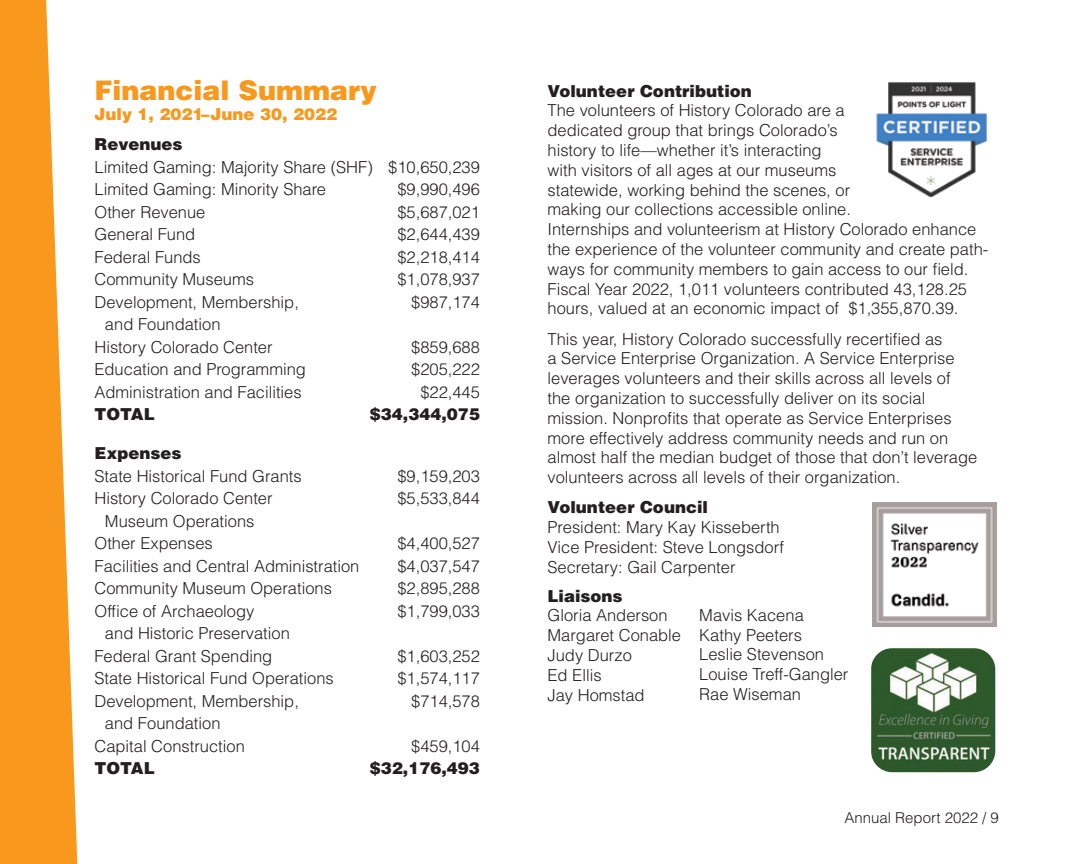
<style>
.page{position:relative;width:1080px;height:864px;background:#fff}
.page>*{position:absolute;margin:0;border:0;box-sizing:border-box;transform-origin:0 0}
.t1{font:900 27px "Helvetica LT Std";color:#f8991d}
.t2{font:300 16.5px/19.8px "Helvetica LT Std";color:#231f20}
.t3{font:900 16.5px "Helvetica LT Std";color:#231f20}
.t4{font:900 16.5px "Helvetica LT Std";color:#f8991d}
.t5{font:300 15px "Helvetica LT Std";color:#231f20}
</style>
<div class="page">
<img style="left:871px;top:648px;width:124px;height:124px">
<img style="left:876px;top:82px;width:111px;height:115px">
<svg style="left:0;top:0;width:77px;height:864px;fill:#f8991d"></svg>
<img style="left:872px;top:502px;width:125px;height:125px">
<h1 class="t1" style="left:94px;top:73px;width:284px">Financial Summary</h1>
<p class="t4" style="left:95px;top:103px;width:244px">July 1, 2021–June 30, 2022</p>
<p class="t3" style="left:95px;top:133px;width:90px">Revenues</p>
<p class="t2" style="left:95px;top:155px;width:387px;line-height:22.5px">Limited Gaming: Majority Share (SHF) $10,650,239<br>Limited Gaming: Minority Share</p>
<p class="t2" style="left:397px;top:179px;width:84px">$9,990,496</p>
<p class="t2" style="left:95px;top:202px;width:112px">Other Revenue</p>
<p class="t2" style="left:397px;top:202px;width:84px">$5,687,021</p>
<p class="t2" style="left:95px;top:224px;width:102px">General Fund</p>
<p class="t2" style="left:397px;top:224px;width:84px">$2,644,439</p>
<p class="t2" style="left:95px;top:247px;width:108px">Federal Funds</p>
<p class="t2" style="left:397px;top:247px;width:84px">$2,218,414</p>
<p class="t2" style="left:95px;top:269px;width:161px">Community Museums</p>
<p class="t2" style="left:397px;top:269px;width:84px">$1,078,937</p>
<p class="t2" style="left:95px;top:292px;width:206px">Development, Membership,</p>
<p class="t2" style="left:411px;top:292px;width:70px">$987,174</p>
<p class="t2" style="left:95px;top:313px;width:180px;line-height:22.5px;text-indent:10px">and Foundation<br>History Colorado Center</p>
<p class="t2" style="left:411px;top:337px;width:70px">$859,688</p>
<p class="t2" style="left:95px;top:359px;width:213px">Education and Programming</p>
<p class="t2" style="left:411px;top:359px;width:70px">$205,222</p>
<p class="t2" style="left:95px;top:382px;width:209px">Administration and Facilities</p>
<p class="t2" style="left:420px;top:382px;width:61px">$22,445</p>
<p class="t3" style="left:95px;top:404px;width:62px">TOTAL</p>
<p class="t3" style="left:370px;top:404px;width:112px">$34,344,075</p>
<p class="t3" style="left:95px;top:443px;width:89px">Expenses</p>
<p class="t2" style="left:95px;top:466px;width:209px">State Historical Fund Grants</p>
<p class="t2" style="left:397px;top:466px;width:84px">$9,159,203</p>
<p class="t2" style="left:95px;top:488px;width:180px">History Colorado Center</p>
<p class="t2" style="left:397px;top:488px;width:84px">$5,533,844</p>
<p class="t2" style="left:95px;top:509px;width:161px;line-height:22.5px;text-indent:10px">Museum Operations<br>Other Expenses</p>
<p class="t2" style="left:397px;top:533px;width:84px">$4,400,527</p>
<p class="t2" style="left:95px;top:556px;width:266px">Facilities and Central Administration</p>
<p class="t2" style="left:397px;top:556px;width:84px">$4,037,547</p>
<p class="t2" style="left:95px;top:578px;width:239px">Community Museum Operations</p>
<p class="t2" style="left:397px;top:578px;width:84px">$2,895,288</p>
<p class="t2" style="left:95px;top:601px;width:161px">Office of Archaeology</p>
<p class="t2" style="left:397px;top:601px;width:84px">$1,799,033</p>
<p class="t2" style="left:94px;top:622px;width:197px;line-height:22.5px;text-indent:11px">and Historic Preservation<br>Federal Grant Spending</p>
<p class="t2" style="left:397px;top:646px;width:84px">$1,603,252</p>
<p class="t2" style="left:94px;top:668px;width:241px">State Historical Fund Operations</p>
<p class="t2" style="left:397px;top:668px;width:84px">$1,574,117</p>
<p class="t2" style="left:94px;top:691px;width:206px">Development, Membership,</p>
<p class="t2" style="left:411px;top:691px;width:70px">$714,578</p>
<p class="t2" style="left:94px;top:712px;width:152px;line-height:22.5px;text-indent:10px">and Foundation<br>Capital Construction</p>
<p class="t2" style="left:411px;top:736px;width:70px">$459,104</p>
<p class="t3" style="left:94px;top:758px;width:62px">TOTAL</p>
<p class="t3" style="left:370px;top:758px;width:112px">$32,176,493</p>
<p class="t3" style="left:548px;top:80px;width:206px">Volunteer Contribution</p>
<p class="t2" style="left:548px;top:100px;width:442px">The volunteers of History Colorado are a<br>dedicated group that brings Colorado’s<br>history to life—whether it’s interacting<br>with visitors of all ages at our museums<br>statewide, working behind the scenes, or<br>making our collections accessible online.<br>Internships and volunteerism at History Colorado enhance the experience of the volunteer community and create path&shy;ways for community members to gain access to our field.<br>Fiscal Year 2022, 1,011 volunteers contributed 43,128.25 hours, valued at an economic impact of $1,355,870.39.</p>
<p class="t2" style="left:548px;top:329px;width:431px">This year, History Colorado successfully recertified as<br>a Service Enterprise Organization. A Service Enterprise leverages volunteers and their skills across all levels of the organization to successfully deliver on its social mission. Nonprofits that operate as Service Enterprises more effectively address community needs and run on almost half the median budget of those that don’t leverage volunteers across all levels of their organization.</p>
<p class="t3" style="left:548px;top:497px;width:162px">Volunteer Council</p>
<p class="t2" style="left:548px;top:517px;width:238px">President: Mary Kay Kisseberth<br>Vice President: Steve Longsdorf<br>Secretary: Gail Carpenter</p>
<p class="t3" style="left:548px;top:585px;width:77px">Liaisons</p>
<p class="t2" style="left:548px;top:606px;width:135px">Gloria Anderson<br>Margaret Conable<br>Judy Durzo<br>Ed Ellis<br>Jay Homstad</p>
<p class="t2" style="left:699px;top:605px;width:151px">Mavis Kacena<br>Kathy Peeters<br>Leslie Stevenson<br>Louise Treff-Gangler<br>Rae Wiseman</p>
<p class="t5" style="left:844px;top:808px;width:156px">Annual Report 2022 / 9</p>
</div>
